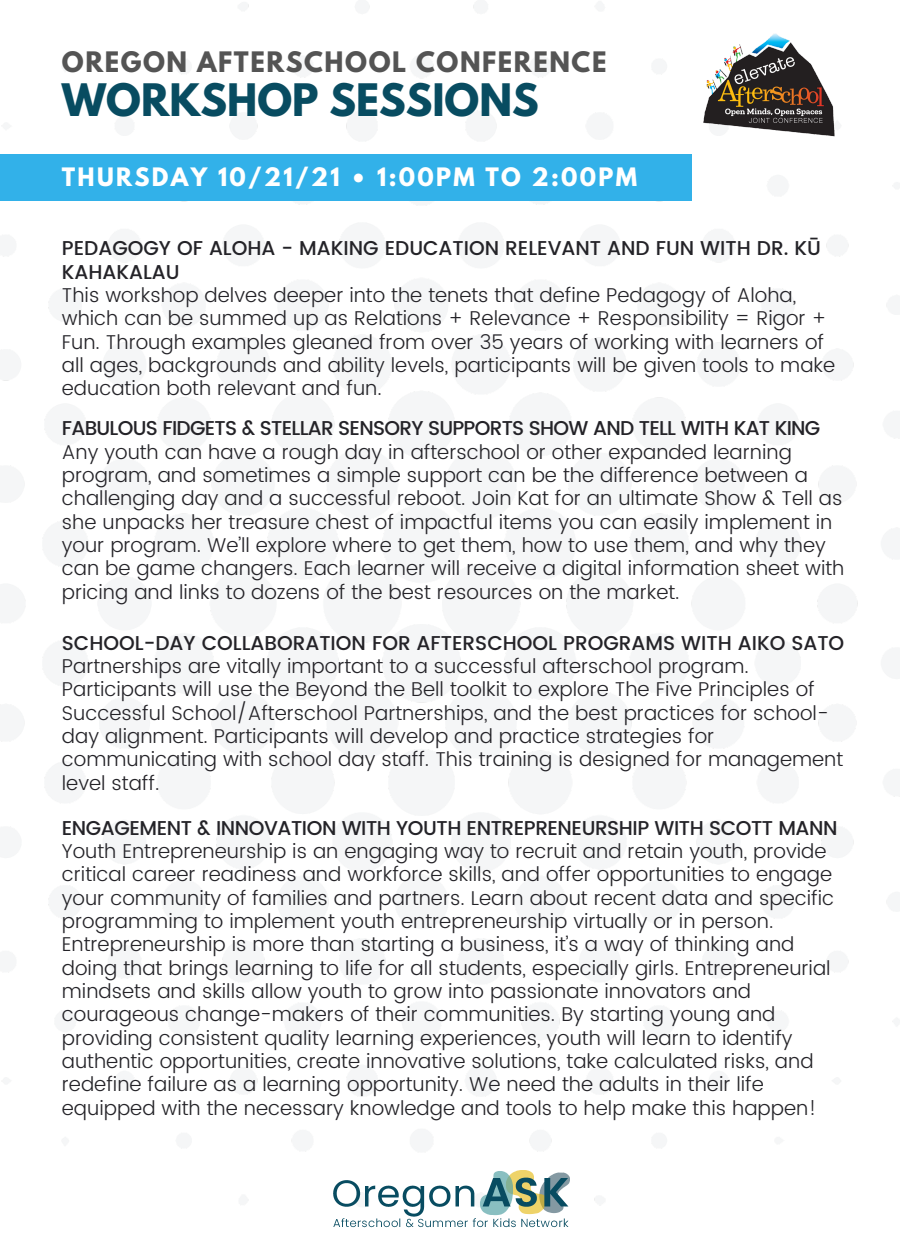
<style>
.page{position:relative;width:900px;height:1260px;background:#fff}
.page>*{position:absolute;margin:0;border:0;box-sizing:border-box;transform-origin:0 0}
.t1{font:700 39.75px "League Spartan";color:#084c61}
.t2{font:700 25px "League Spartan";letter-spacing:.06em;color:#545454}
.t3{font:700 22.5px "League Spartan";letter-spacing:.1em;color:#fff}
.t4{font:300 20px/23.2px "Poppins";color:#242328}
.t5{font:500 20px/23.2px "Poppins";color:#242328}
.t6{font:500 20px "Poppins";letter-spacing:-.02em;color:#242328}
</style>
<div class="page">
<img style="left:333px;top:1170px;width:236px;height:58px">
<img style="left:703px;top:33px;width:138px;height:104px">
<div style="left:0;top:154px;width:692px;height:47px;background:#32b1e9"></div>
<p class="t2" style="left:62px;top:50px;width:546px">OREGON AFTERSCHOOL CONFERENCE</p>
<p class="t1" style="left:62px;top:80px;width:478px">WORKSHOP SESSIONS</p>
<p class="t3" style="left:62px;top:166px;width:577px">THURSDAY 10/21/21 • 1:00PM TO 2:00PM</p>
<p class="t5" style="left:62px;top:237px;width:761px">PEDAGOGY OF ALOHA - MAKING EDUCATION RELEVANT AND FUN WITH DR. KŪ<br>KAHAKALAU</p>
<p class="t4" style="left:62px;top:284px;width:775px">This workshop delves deeper into the tenets that define Pedagogy of Aloha, which can be summed up as Relations + Relevance + Responsibility = Rigor + Fun. Through examples gleaned from over 35 years of working with learners of all ages, backgrounds and ability levels, participants will be given tools to make education both relevant and fun.</p>
<p class="t6" style="left:62px;top:417px;width:760px">FABULOUS FIDGETS &amp; STELLAR SENSORY SUPPORTS SHOW AND TELL WITH KAT KING</p>
<p class="t4" style="left:62px;top:440px;width:784px">Any youth can have a rough day in afterschool or other expanded learning program, and sometimes a simple support can be the difference between a challenging day and a successful reboot. Join Kat for an ultimate Show &amp; Tell as she unpacks her treasure chest of impactful items you can easily implement in your program. We’ll explore where to get them, how to use them, and why they can be game changers. Each learner will receive a digital information sheet with pricing and links to dozens of the best resources on the market.</p>
<p class="t5" style="left:62px;top:631px;width:784px">SCHOOL-DAY COLLABORATION FOR AFTERSCHOOL PROGRAMS WITH AIKO SATO</p>
<p class="t4" style="left:62px;top:654px;width:783px">Partnerships are vitally important to a successful afterschool program.<br>Participants will use the Beyond the Bell toolkit to explore The Five Principles of Successful School/Afterschool Partnerships, and the best practices for school&shy;day alignment. Participants will develop and practice strategies for communicating with school day staff. This training is designed for management level staff.</p>
<p class="t6" style="left:62px;top:816px;width:777px">ENGAGEMENT &amp; INNOVATION WITH YOUTH ENTREPRENEURSHIP WITH SCOTT MANN</p>
<p class="t4" style="left:62px;top:839px;width:774px">Youth Entrepreneurship is an engaging way to recruit and retain youth, provide critical career readiness and workforce skills, and offer opportunities to engage your community of families and partners. Learn about recent data and specific programming to implement youth entrepreneurship virtually or in person.</p>
<p class="t4" style="left:62px;top:933px;width:770px">Entrepreneurship is more than starting a business, it’s a way of thinking and doing that brings learning to life for all students, especially girls. Entrepreneurial mindsets and skills allow youth to grow into passionate innovators and courageous change-makers of their communities. By starting young and providing consistent quality learning experiences, youth will learn to identify authentic opportunities, create innovative solutions, take calculated risks, and redefine failure as a learning opportunity. We need the adults in their life equipped with the necessary knowledge and tools to help make this happen!</p>
</div>
